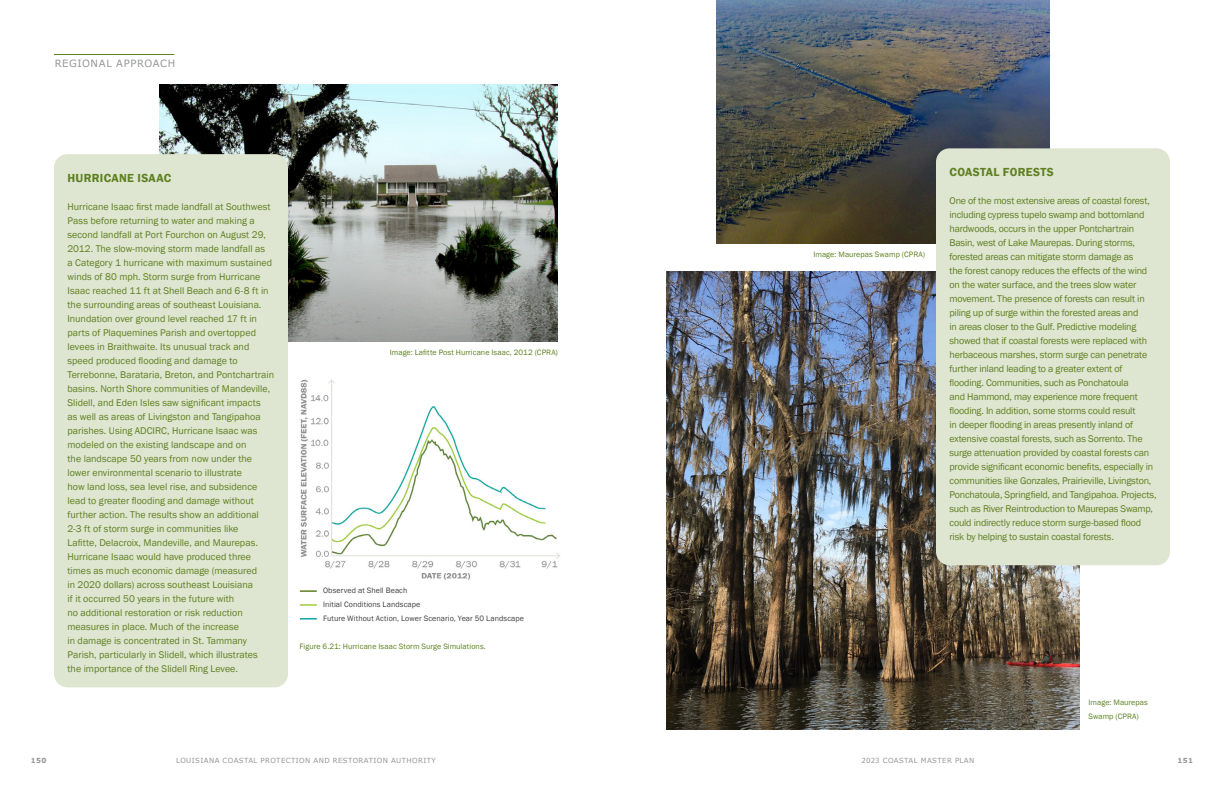
<style>
.page{position:relative;width:1224px;height:792px;background:#fff}
.page>*{position:absolute;margin:0;border:0;box-sizing:border-box;transform-origin:0 0}
.t1{font:600 12px "Franklin Gothic";letter-spacing:.025em;color:#5e8021}
.t2{font:10px/14px "Franklin Gothic";letter-spacing:-.005em;color:#5e8021}
.t3{font:10px "Verdana";letter-spacing:.065em;color:#939598}
.t4{font:8px/14px "Franklin Gothic";letter-spacing:.01em;color:#5e8021}
.t5{font:8px/14px "Franklin Gothic";letter-spacing:.01em;color:#424143}
.t6{font:7px "Verdana";letter-spacing:.06em;color:#939598}
.t7{font:700 7px "Verdana";letter-spacing:.05em;color:#939598}
</style>
<div class="page">
<img style="left:160px;top:85px;width:398px;height:256px">
<img style="left:666px;top:272px;width:414px;height:457px">
<img style="left:716px;top:0;width:333px;height:243px">
<img style="left:300px;top:379px;width:260px;height:200px">
<hr style="left:54px;top:54px;width:120px;height:1px;background:#5e8021">
<div style="left:54px;top:154px;width:234px;height:533px;background:#dee5d0;border-radius:14px"></div>
<div style="left:936px;top:148px;width:234px;height:417px;background:#dee5d0;border-radius:14px"></div>
<svg style="left:300px;top:590px;width:17px;height:2px"></svg>
<svg style="left:300px;top:618px;width:17px;height:2px"></svg>
<svg style="left:300px;top:604px;width:17px;height:2px"></svg>
<p class="t3" style="left:54px;top:56px;width:122px">REGIONAL APPROACH</p>
<p class="t1" style="left:68px;top:170px;width:105px">HURRICANE ISAAC</p>
<p class="t2" style="left:68px;top:200px;width:208px">Hurricane Isaac first made landfall at Southwest Pass before returning to water and making a second landfall at Port Fourchon on August 29, 2012. The slow-moving storm made landfall as<br>a Category 1 hurricane with maximum sustained winds of 80 mph. Storm surge from Hurricane Isaac reached 11 ft at Shell Beach and 6-8 ft in the surrounding areas of southeast Louisiana.<br>Inundation over ground level reached 17 ft in parts of Plaquemines Parish and overtopped levees in Braithwaite. Its unusual track and speed produced flooding and damage to Terrebonne, Barataria, Breton, and Pontchartrain basins. North Shore communities of Mandeville, Slidell, and Eden Isles saw significant impacts<br>as well as areas of Livingston and Tangipahoa parishes. Using ADCIRC, Hurricane Isaac was modeled on the existing landscape and on<br>the landscape 50 years from now under the lower environmental scenario to illustrate<br>how land loss, sea level rise, and subsidence lead to greater flooding and damage without further action. The results show an additional 2-3 ft of storm surge in communities like<br>Lafitte, Delacroix, Mandeville, and Maurepas.<br>Hurricane Isaac would have produced three times as much economic damage (measured<br>in 2020 dollars) across southeast Louisiana<br>if it occurred 50 years in the future with<br>no additional restoration or risk reduction measures in place. Much of the increase<br>in damage is concentrated in St. Tammany Parish, particularly in Slidell, which illustrates<br>the importance of the Slidell Ring Levee.</p>
<p class="t4" style="left:390px;top:346px;width:170px">Image: Lafitte Post Hurricane Isaac, 2012 (CPRA)</p>
<p class="t5" style="left:323px;top:584px;width:202px">Observed at Shell Beach<br>Initial Conditions Landscape<br>Future Without Action, Lower Scenario, Year 50 Landscape</p>
<p class="t4" style="left:299px;top:640px;width:188px">Figure 6.21: Hurricane Isaac Storm Surge Simulations.</p>
<p class="t4" style="left:813px;top:248px;width:113px">Image: Maurepas Swamp (CPRA)</p>
<p class="t1" style="left:950px;top:164px;width:106px">COASTAL FORESTS</p>
<p class="t2" style="left:950px;top:194px;width:209px">One of the most extensive areas of coastal forest, including cypress tupelo swamp and bottomland hardwoods, occurs in the upper Pontchartrain Basin, west of Lake Maurepas. During storms, forested areas can mitigate storm damage as<br>the forest canopy reduces the effects of the wind on the water surface, and the trees slow water movement. The presence of forests can result in piling up of surge within the forested areas and<br>in areas closer to the Gulf. Predictive modeling showed that if coastal forests were replaced with herbaceous marshes, storm surge can penetrate further inland leading to a greater extent of flooding. Communities, such as Ponchatoula<br>and Hammond, may experience more frequent flooding. In addition, some storms could result<br>in deeper flooding in areas presently inland of extensive coastal forests, such as Sorrento. The surge attenuation provided by coastal forests can provide significant economic benefits, especially in communities like Gonzales, Prairieville, Livingston, Ponchatoula, Springfield, and Tangipahoa. Projects, such as River Reintroduction to Maurepas Swamp, could indirectly reduce storm surge-based flood risk by helping to sustain coastal forests.</p>
<p class="t4" style="left:1088px;top:696px;width:61px">Image: Maurepas<br>Swamp (CPRA)</p>
<p class="t7" style="left:31px;top:756px;width:17px">150</p>
<p class="t6" style="left:176px;top:756px;width:261px">LOUISIANA COASTAL PROTECTION AND RESTORATION AUTHORITY</p>
<p class="t6" style="left:861px;top:756px;width:114px">2023 COASTAL MASTER PLAN</p>
<p class="t7" style="left:1177px;top:756px;width:17px">151</p>
</div>
